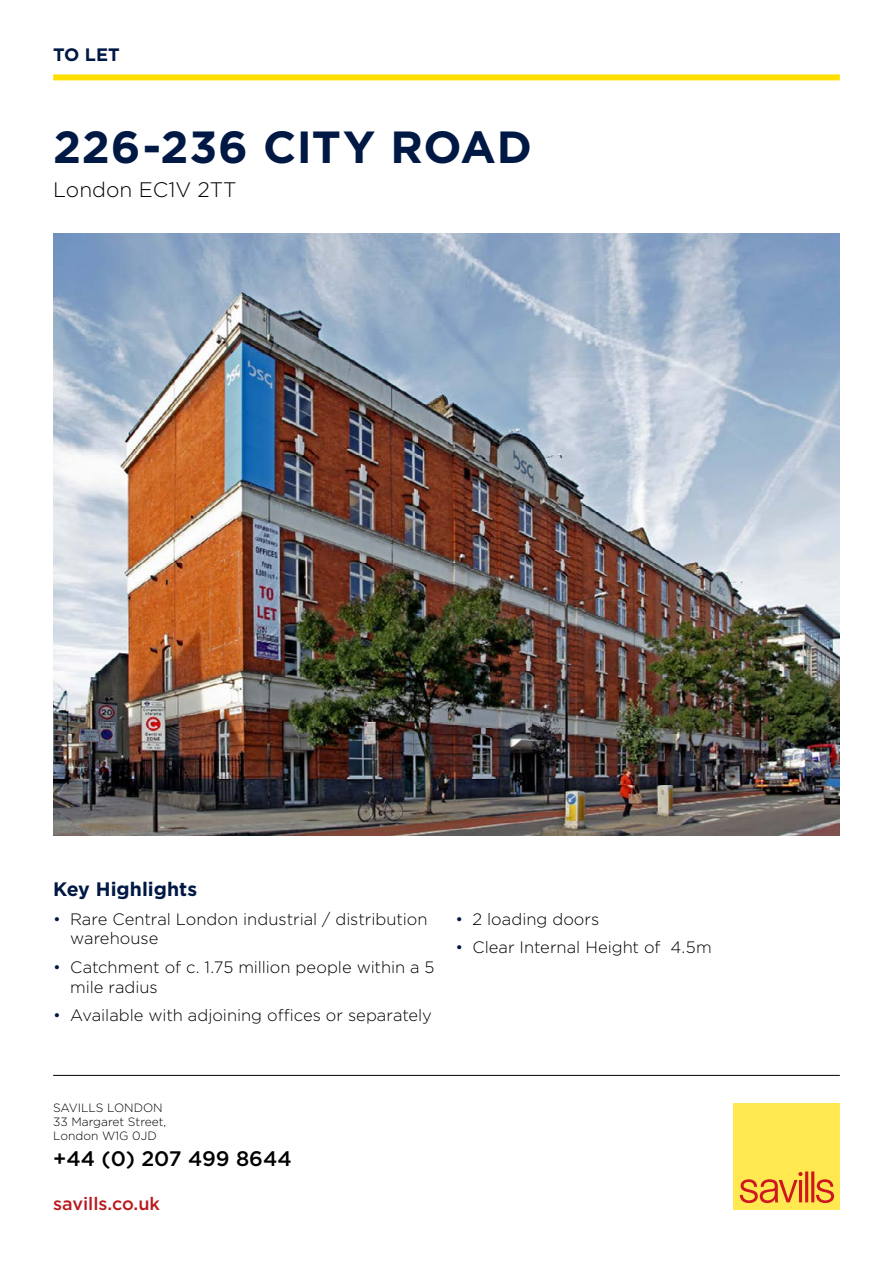
<style>
.page{position:relative;width:893px;height:1263px;background:#fff}
.page>*{position:absolute;margin:0;border:0;box-sizing:border-box;transform-origin:0 0}
.t1{font:700 45px "Gotham";letter-spacing:.015em;color:#001844}
.t2{font:500 21px "Gotham";color:#000}
.t3{font:300 21px "Gotham";color:#000}
.t4{font:700 19.5px "Gotham";color:#001844}
.t5{font:500 18px "Gotham";color:#b81a1f}
.t6{font:700 18px "Gotham";color:#001844}
.t7{font:300 16.5px/19.8px "Gotham";color:#000}
.t8{font:300 12px/14.4px "Gotham";color:#000}
.s1{color:#001844}
</style>
<div class="page">
<img style="left:53px;top:233px;width:787px;height:602px">
<hr style="left:53px;top:1075px;width:787px;height:1px;background:#000">
<div style="left:733px;top:1103px;width:107px;height:107px;background:#ffe850"></div>
<svg style="left:740px;top:1171px;width:94px;height:32px"></svg>
<div style="left:53px;top:74px;width:787px;height:6px;background:#fedf00"></div>
<p class="t6" style="left:53px;top:43px;width:68px">TO LET</p>
<h1 class="t1" style="left:53px;top:117px;width:480px">226-236 CITY ROAD</h1>
<p class="t3" style="left:53px;top:176px;width:185px">London EC1V 2TT</p>
<p class="t4" style="left:53px;top:876px;width:146px">Key Highlights</p>
<p class="t7" style="left:70px;top:908px;width:359px;text-indent:-17px"><span class="s1">•</span> Rare Central London industrial / distribution warehouse</p>
<p class="t7" style="left:70px;top:956px;width:366px;text-indent:-17px"><span class="s1">•</span> Catchment of c. 1.75 million people within a 5 mile radius</p>
<p class="t7" style="left:53px;top:1005px;width:380px"><span class="s1">•</span> Available with adjoining offices or separately</p>
<p class="t7" style="left:455px;top:908px;width:145px"><span class="s1">•</span> 2 loading doors</p>
<p class="t7" style="left:455px;top:937px;width:258px"><span class="s1">•</span> Clear Internal Height of 4.5m</p>
<p class="t8" style="left:53px;top:1100px;width:115px">SAVILLS LONDON<br>33 Margaret Street,<br>London W1G 0JD</p>
<p class="t2" style="left:53px;top:1144px;width:240px">+44 (0) 207 499 8644</p>
<p class="t5" style="left:53px;top:1192px;width:108px">savills.co.uk</p>
</div>
